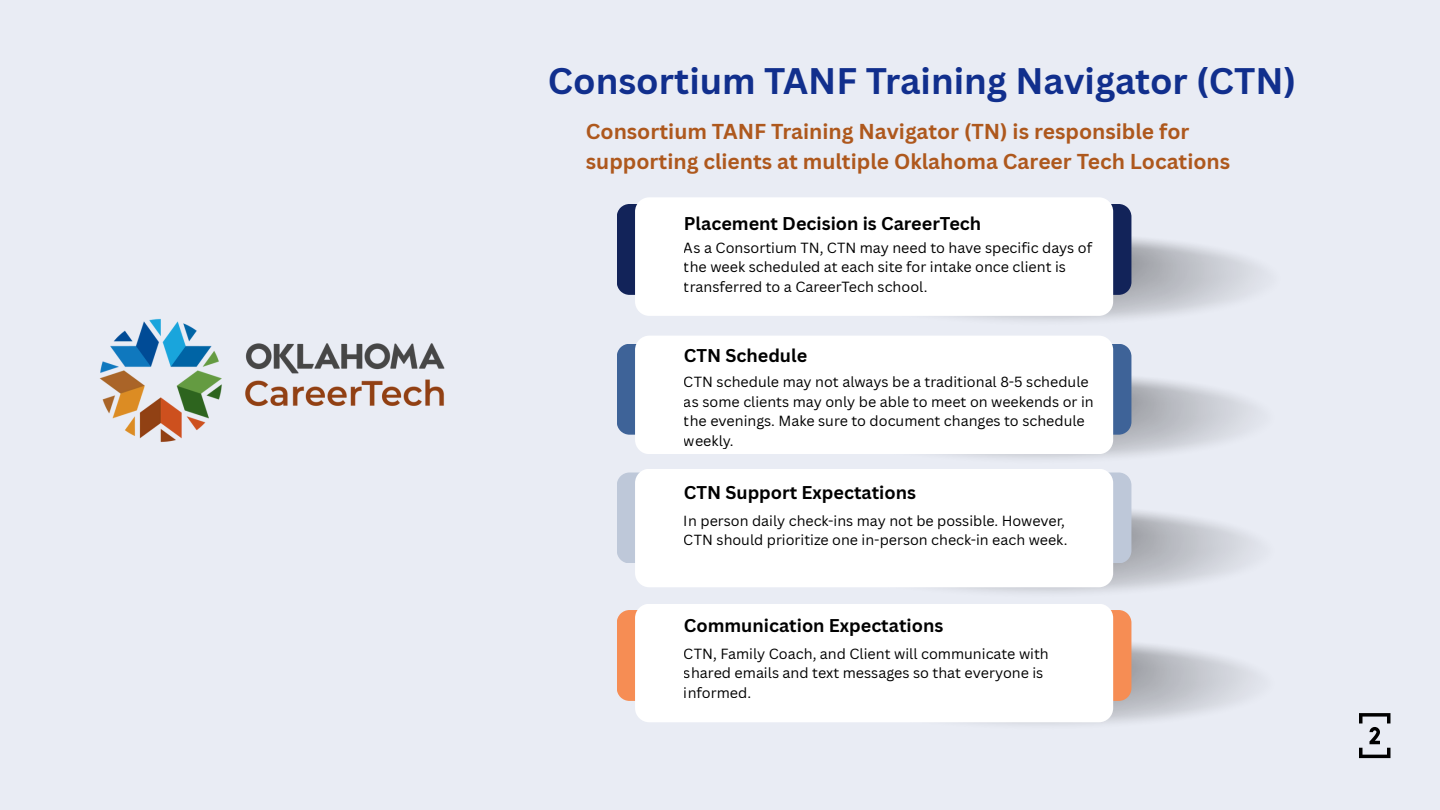
<style>
.page{position:relative;width:1440px;height:810px;background:#e9ecf4}
.page>*{position:absolute;margin:0;border:0;box-sizing:border-box;transform-origin:0 0}
.t1{font:700 36px "Canva Sans";color:#112f8d}
.t2{font:700 21px/29.2px "Canva Sans";color:#ae581d}
.t3{font:700 18px "Canva Sans";color:#000}
.t4{font:14.3px/19.5px "Canva Sans";color:#000}
</style>
<div class="page">
<img style="left:957px;top:232px;width:305px;height:89px">
<img style="left:948px;top:370px;width:308px;height:89px">
<div style="left:617px;top:204px;width:514px;height:91px;background:#122359"></div>
<div style="left:617px;top:344px;width:514px;height:91px;background:#3e6398"></div>
<div style="left:635px;top:197px;width:478px;height:119px;background:#fff"></div>
<div style="left:635px;top:336px;width:478px;height:118px;background:#fff"></div>
<img style="left:951px;top:504px;width:305px;height:89px">
<img style="left:992px;top:636px;width:264px;height:89px">
<div style="left:617px;top:472px;width:514px;height:91px;background:#bec8d9"></div>
<div style="left:635px;top:469px;width:478px;height:118px;background:#fff"></div>
<div style="left:617px;top:610px;width:514px;height:91px;background:#f68d54"></div>
<div style="left:635px;top:604px;width:478px;height:118px;background:#fff"></div>
<img style="left:99px;top:318px;width:346px;height:124px">
<svg style="left:1359px;top:713px;width:31px;height:45px"></svg>
<p class="t1" style="left:548px;top:56px;width:750px">Consortium TANF Training Navigator (CTN)</p>
<h3 class="t2" style="left:586px;top:117px;width:646px">Consortium TANF Training Navigator (TN) is responsible for supporting clients at multiple Oklahoma Career Tech Locations</h3>
<h3 class="t3" style="left:684px;top:211px;width:299px">Placement Decision is CareerTech</h3>
<p class="t4" style="left:684px;top:238px;width:410px">As a Consortium TN, CTN may need to have specific days of the week scheduled at each site for intake once client is transferred to a CareerTech school.</p>
<p class="t3" style="left:684px;top:343px;width:125px">CTN Schedule</p>
<p class="t4" style="left:684px;top:372px;width:411px">CTN schedule may not always be a traditional 8-5 schedule as some clients may only be able to meet on weekends or in the evenings. Make sure to document changes to schedule weekly.</p>
<h3 class="t3" style="left:684px;top:480px;width:234px">CTN Support Expectations</h3>
<p class="t4" style="left:684px;top:510px;width:385px">In person daily check-ins may not be possible. However,<br>CTN should prioritize one in-person check-in each week.</p>
<p class="t3" style="left:684px;top:613px;width:261px">Communication Expectations</p>
<p class="t4" style="left:684px;top:643px;width:366px">CTN, Family Coach, and Client will communicate with shared emails and text messages so that everyone is informed.</p>
</div>
